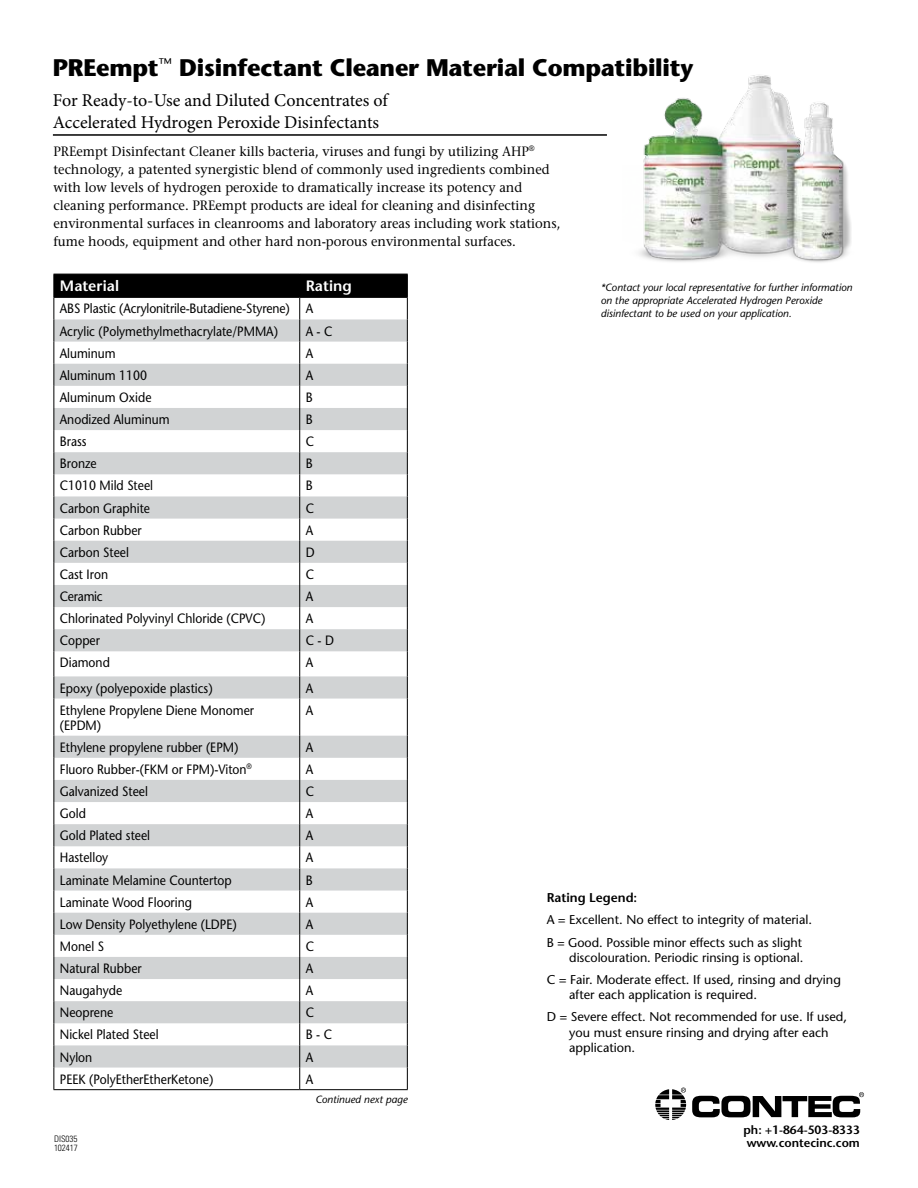
<style>
.page{position:relative;width:918px;height:1188px;background:#fff}
.page>*{position:absolute;margin:0;border:0;box-sizing:border-box;transform-origin:0 0}
.t1{font:700 24px "Stone Sans";letter-spacing:-.01em;color:#000}
.t2{font:18px/22.5px "Minion Pro";color:#000}
.t3{font:600 15px "Stone Sans";letter-spacing:.005em;color:#fff}
.t4{font:13.5px/22.2px "Stone Sans";color:#000;scale:.9 1}
.t5{font:13.5px/18px "Stone Serif";color:#000;scale:.96 1}
.t6{font:13.5px "Stone Sans";letter-spacing:-.02em;color:#000;scale:.9 1}
.t7{font:12.75px/22px "Stone Sans";color:#000}
.t8{font:600 12.75px "Stone Sans";color:#000}
.t9{font:600 12px/13.5px "Stone Sans";color:#000}
.t10{font:italic 10.5px/12.6px "Stone Sans";color:#000}
.t11{font:300 condensed 9px/9px "Univers";color:#000}
</style>
<div class="page">
<img style="left:639px;top:75px;width:212px;height:188px">
<svg style="left:54px;top:699px;width:353px;height:369px"></svg>
<hr style="left:299px;top:699px;width:1px;height:37px;background:#000">
<svg style="left:299px;top:736px;width:1px;height:353px"></svg>
<svg style="left:53px;top:274px;width:355px;height:425px"></svg>
<hr style="left:53px;top:699px;width:1px;height:37px;background:#000">
<hr style="left:407px;top:699px;width:1px;height:37px;background:#000">
<svg style="left:53px;top:736px;width:1px;height:353px"></svg>
<svg style="left:407px;top:736px;width:1px;height:353px"></svg>
<hr style="left:53px;top:1089px;width:247px;height:1px;background:#000">
<hr style="left:300px;top:1089px;width:108px;height:1px;background:#000">
<hr style="left:53px;top:134px;width:554px;height:2px;background:#000">
<svg style="left:692px;top:1092px;width:172px;height:25px"></svg>
<svg style="left:655px;top:1088px;width:31px;height:32px"></svg>
<h1 class="t1" style="left:53px;top:54px;width:642px">PREempt<sup>™</sup> Disinfectant Cleaner Material Compatibility</h1>
<h2 class="t2" style="left:53px;top:89px;width:336px">For Ready-to-Use and Diluted Concentrates of<br>Accelerated Hydrogen Peroxide Disinfectants</h2>
<p class="t5" style="left:53px;top:142px;width:530px">PREempt Disinfectant Cleaner kills bacteria, viruses and fungi by utilizing AHP<sup>® </sup>technology, a patented synergistic blend of commonly used ingredients combined with low levels of hydrogen peroxide to dramatically increase its potency and cleaning performance. PREempt products are ideal for cleaning and disinfecting environmental surfaces in cleanrooms and laboratory areas including work stations, fume hoods, equipment and other hard non-porous environmental surfaces.</p>
<p class="t3" style="left:60px;top:277px;width:61px">Material</p>
<p class="t3" style="left:306px;top:277px;width:48px">Rating</p>
<p class="t4" style="left:60px;top:298px;width:283px">ABS Plastic (Acrylonitrile-Butadiene-Styrene) A<br>Acrylic (Polymethylmethacrylate/PMMA)</p>
<p class="t4" style="left:306px;top:320px;width:31px">A - C</p>
<p class="t10" style="left:601px;top:281px;width:253px">*Contact your local representative for further information on the appropriate Accelerated Hydrogen Peroxide disinfectant to be used on your application.</p>
<p class="t4" style="left:60px;top:342px;width:64px">Aluminum</p>
<p class="t4" style="left:306px;top:342px;width:10px">A</p>
<p class="t4" style="left:60px;top:364px;width:99px">Aluminum 1100</p>
<p class="t4" style="left:306px;top:364px;width:10px">A</p>
<p class="t4" style="left:60px;top:386px;width:103px">Aluminum Oxide</p>
<p class="t4" style="left:306px;top:386px;width:9px">B</p>
<p class="t4" style="left:60px;top:408px;width:124px">Anodized Aluminum</p>
<p class="t4" style="left:306px;top:408px;width:9px">B</p>
<p class="t4" style="left:60px;top:430px;width:31px">Brass</p>
<p class="t4" style="left:306px;top:430px;width:11px">C</p>
<p class="t4" style="left:60px;top:453px;width:42px">Bronze</p>
<p class="t4" style="left:306px;top:453px;width:9px">B</p>
<p class="t4" style="left:60px;top:475px;width:105px">C1010 Mild Steel</p>
<p class="t4" style="left:306px;top:475px;width:9px">B</p>
<p class="t4" style="left:60px;top:497px;width:102px">Carbon Graphite</p>
<p class="t4" style="left:306px;top:497px;width:11px">C</p>
<p class="t4" style="left:60px;top:519px;width:93px">Carbon Rubber</p>
<p class="t4" style="left:306px;top:519px;width:10px">A</p>
<p class="t4" style="left:60px;top:541px;width:78px">Carbon Steel</p>
<p class="t4" style="left:306px;top:541px;width:11px">D</p>
<p class="t4" style="left:60px;top:563px;width:55px">Cast Iron</p>
<p class="t4" style="left:306px;top:563px;width:11px">C</p>
<p class="t6" style="left:60px;top:588px;width:49px">Ceramic</p>
<p class="t4" style="left:306px;top:585px;width:10px">A</p>
<p class="t4" style="left:60px;top:607px;width:230px">Chlorinated Polyvinyl Chloride (CPVC)</p>
<p class="t4" style="left:306px;top:607px;width:10px">A</p>
<p class="t4" style="left:60px;top:630px;width:46px">Copper</p>
<p class="t4" style="left:306px;top:630px;width:33px">C - D</p>
<p class="t4" style="left:60px;top:652px;width:57px">Diamond</p>
<p class="t4" style="left:306px;top:652px;width:10px">A</p>
<p class="t4" style="left:60px;top:677px;width:171px">Epoxy (polyepoxide plastics)</p>
<p class="t4" style="left:306px;top:677px;width:10px">A</p>
<p class="t4" style="left:60px;top:703px;width:217px;line-height:15px">Ethylene Propylene Diene Monomer (EPDM)</p>
<p class="t4" style="left:306px;top:699px;width:10px">A</p>
<p class="t4" style="left:60px;top:736px;width:200px">Ethylene propylene rubber (EPM)</p>
<p class="t4" style="left:306px;top:736px;width:10px">A</p>
<p class="t4" style="left:60px;top:758px;width:215px">Fluoro Rubber-(FKM or FPM)-Viton<sup>®</sup></p>
<p class="t4" style="left:306px;top:758px;width:10px">A</p>
<p class="t4" style="left:60px;top:780px;width:99px">Galvanized Steel</p>
<p class="t4" style="left:306px;top:780px;width:11px">C</p>
<p class="t4" style="left:60px;top:802px;width:30px">Gold</p>
<p class="t4" style="left:306px;top:802px;width:10px">A</p>
<p class="t4" style="left:60px;top:825px;width:102px">Gold Plated steel</p>
<p class="t4" style="left:306px;top:825px;width:10px">A</p>
<p class="t4" style="left:60px;top:847px;width:55px">Hastelloy</p>
<p class="t4" style="left:306px;top:847px;width:10px">A</p>
<p class="t4" style="left:60px;top:869px;width:193px">Laminate Melamine Countertop</p>
<p class="t4" style="left:306px;top:869px;width:9px">B</p>
<p class="t4" style="left:60px;top:891px;width:148px">Laminate Wood Flooring</p>
<p class="t4" style="left:306px;top:891px;width:10px">A</p>
<p class="t4" style="left:60px;top:913px;width:198px">Low Density Polyethylene (LDPE)</p>
<p class="t4" style="left:306px;top:913px;width:10px">A</p>
<p class="t4" style="left:60px;top:935px;width:51px">Monel S</p>
<p class="t4" style="left:306px;top:935px;width:11px">C</p>
<p class="t4" style="left:60px;top:957px;width:93px">Natural Rubber</p>
<p class="t4" style="left:306px;top:957px;width:10px">A</p>
<p class="t4" style="left:60px;top:979px;width:71px">Naugahyde</p>
<p class="t4" style="left:306px;top:979px;width:10px">A</p>
<p class="t4" style="left:60px;top:1002px;width:61px">Neoprene</p>
<p class="t4" style="left:306px;top:1002px;width:11px">C</p>
<p class="t4" style="left:60px;top:1024px;width:111px">Nickel Plated Steel</p>
<p class="t4" style="left:306px;top:1024px;width:31px">B - C</p>
<p class="t4" style="left:60px;top:1046px;width:38px">Nylon</p>
<p class="t4" style="left:306px;top:1046px;width:10px">A</p>
<p class="t4" style="left:60px;top:1068px;width:172px">PEEK (PolyEtherEtherKetone)</p>
<p class="t4" style="left:306px;top:1068px;width:10px">A</p>
<p class="t11" style="left:54px;top:1134px;width:25px">DIS035<br>102417</p>
<p class="t10" style="left:315px;top:1093px;width:94px">Continued next page</p>
<p class="t8" style="left:547px;top:890px;width:92px">Rating Legend:</p>
<p class="t7" style="left:547px;top:909px;width:267px">A = Excellent. No effect to integrity of material.<br>B = Good. Possible minor effects such as slight</p>
<p class="t7" style="left:547px;top:946px;width:296px;text-indent:23px">discolouration. Periodic rinsing is optional.<br>C = Fair. Moderate effect. If used, rinsing and drying</p>
<p class="t7" style="left:547px;top:984px;width:302px;text-indent:23px">after each application is required.<br>D = Severe effect. Not recommended for use. If used,</p>
<p class="t7" style="left:569px;top:1024px;width:261px;line-height:15.3px">you must ensure rinsing and drying after each application.</p>
<p class="t9" style="left:743px;top:1123px;width:118px">ph: +1-864-503-8333 www.contecinc.com</p>
</div>
